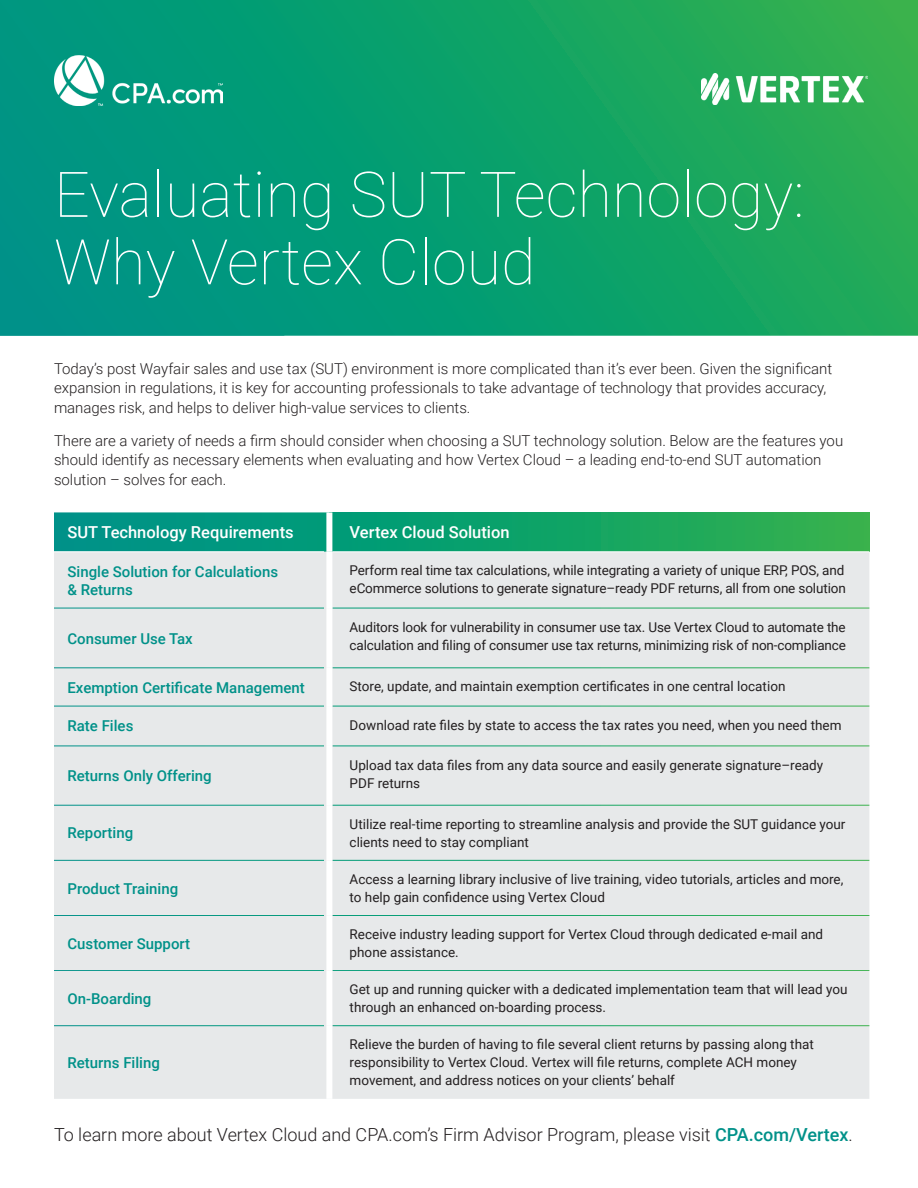
<style>
.page{position:relative;width:918px;height:1188px;background:#fff}
.page>*{position:absolute;margin:0;border:0;box-sizing:border-box;transform-origin:0 0}
.t1{font:100 63px/67.5px "Roboto";color:#fff}
.t2{font:300 18px "Roboto";color:#231f20}
.t3{font:500 16.5px "Roboto";color:#fff}
.t4{font:300 15px/19.5px "Roboto";color:#231f20}
.t5{font:500 15px/18px "Roboto";color:#009189}
.t6{font:13.5px/18px "Roboto";color:#231f20}
.s1{font-weight:500;color:#009189}
</style>
<div class="page">
<svg style="left:0;top:0;width:918px;height:336px;background:#0da06d"></svg>
<img style="left:702px;top:74px;width:166px;height:31px">
<img style="left:54px;top:55px;width:168px;height:50px">
<div style="left:54px;top:512px;width:272px;height:40px;background:#009681"></div>
<div style="left:329px;top:512px;width:540px;height:40px;background:linear-gradient(to right,#009a78,#36b14c)"></div>
<div style="left:54px;top:552px;width:815px;height:547px;background:#e7e9ea"></div>
<hr style="left:54px;top:551px;width:270px;height:1px;background:#fff">
<hr style="left:332px;top:551px;width:537px;height:1px;background:#fff">
<hr style="left:54px;top:608px;width:270px;height:1px;background:#fff">
<hr style="left:54px;top:668px;width:270px;height:1px;background:#fff">
<hr style="left:54px;top:706px;width:270px;height:1px;background:#fff">
<hr style="left:54px;top:746px;width:270px;height:1px;background:#fff">
<hr style="left:54px;top:805px;width:270px;height:1px;background:#fff">
<hr style="left:54px;top:860px;width:270px;height:1px;background:#fff">
<hr style="left:54px;top:915px;width:270px;height:1px;background:#fff">
<hr style="left:54px;top:970px;width:270px;height:1px;background:#fff">
<hr style="left:54px;top:1025px;width:270px;height:1px;background:#fff">
<hr style="left:332px;top:608px;width:537px;height:1px;background:#fff">
<hr style="left:332px;top:668px;width:537px;height:1px;background:#fff">
<hr style="left:332px;top:706px;width:537px;height:1px;background:#fff">
<hr style="left:332px;top:746px;width:537px;height:1px;background:#fff">
<hr style="left:332px;top:805px;width:537px;height:1px;background:#fff">
<hr style="left:332px;top:860px;width:537px;height:1px;background:#fff">
<hr style="left:332px;top:915px;width:537px;height:1px;background:#fff">
<hr style="left:332px;top:970px;width:537px;height:1px;background:#fff">
<hr style="left:332px;top:1025px;width:537px;height:1px;background:#fff">
<div style="left:326px;top:512px;width:6px;height:40px;background:#fff"></div>
<div style="left:326px;top:552px;width:6px;height:56px;background:#fff"></div>
<div style="left:326px;top:608px;width:6px;height:60px;background:#fff"></div>
<div style="left:326px;top:668px;width:6px;height:38px;background:#fff"></div>
<div style="left:326px;top:706px;width:6px;height:40px;background:#fff"></div>
<div style="left:326px;top:746px;width:6px;height:59px;background:#fff"></div>
<div style="left:326px;top:805px;width:6px;height:55px;background:#fff"></div>
<div style="left:326px;top:860px;width:6px;height:55px;background:#fff"></div>
<div style="left:326px;top:915px;width:6px;height:56px;background:#fff"></div>
<div style="left:326px;top:971px;width:6px;height:55px;background:#fff"></div>
<div style="left:326px;top:1026px;width:6px;height:73px;background:#fff"></div>
<h1 class="t1" style="left:54px;top:158px;width:752px">Evaluating SUT Technology:<br>Why Vertex Cloud</h1>
<p class="t4" style="left:54px;top:358px;width:780px">Today’s post Wayfair sales and use tax (SUT) environment is more complicated than it’s ever been. Given the significant expansion in regulations, it is key for accounting professionals to take advantage of technology that provides accuracy, manages risk, and helps to deliver high-value services to clients.</p>
<p class="t4" style="left:54px;top:430px;width:791px">There are a variety of needs a firm should consider when choosing a SUT technology solution. Below are the features you should identify as necessary elements when evaluating and how Vertex Cloud – a leading end-to-end SUT automation solution – solves for each.</p>
<p class="t3" style="left:68px;top:521px;width:228px">SUT Technology Requirements</p>
<p class="t3" style="left:350px;top:521px;width:162px">Vertex Cloud Solution</p>
<p class="t5" style="left:68px;top:562px;width:212px">Single Solution for Calculations &amp; Returns</p>
<p class="t6" style="left:350px;top:561px;width:498px">Perform real time tax calculations, while integrating a variety of unique ERP, POS, and eCommerce solutions to generate signature–ready PDF returns, all from one solution</p>
<p class="t5" style="left:68px;top:629px;width:127px">Consumer Use Tax</p>
<p class="t6" style="left:350px;top:617px;width:498px">Auditors look for vulnerability in consumer use tax. Use Vertex Cloud to automate the calculation and filing of consumer use tax returns, minimizing risk of non-compliance</p>
<p class="t5" style="left:68px;top:678px;width:239px">Exemption Certificate Management</p>
<p class="t6" style="left:350px;top:677px;width:437px">Store, update, and maintain exemption certificates in one central location</p>
<p class="t5" style="left:68px;top:716px;width:67px">Rate Files</p>
<p class="t6" style="left:350px;top:715px;width:493px">Download rate files by state to access the tax rates you need, when you need them</p>
<p class="t5" style="left:68px;top:766px;width:146px">Returns Only Offering</p>
<p class="t6" style="left:350px;top:755px;width:475px">Upload tax data files from any data source and easily generate signature–ready<br>PDF returns</p>
<p class="t5" style="left:68px;top:824px;width:67px">Reporting</p>
<p class="t6" style="left:350px;top:815px;width:497px">Utilize real-time reporting to streamline analysis and provide the SUT guidance your clients need to stay compliant</p>
<p class="t5" style="left:68px;top:879px;width:112px">Product Training</p>
<p class="t6" style="left:350px;top:870px;width:495px">Access a learning library inclusive of live training, video tutorials, articles and more, to help gain confidence using Vertex Cloud</p>
<p class="t5" style="left:68px;top:934px;width:124px">Customer Support</p>
<p class="t6" style="left:350px;top:925px;width:475px">Receive industry leading support for Vertex Cloud through dedicated e-mail and phone assistance.</p>
<p class="t5" style="left:68px;top:989px;width:86px">On-Boarding</p>
<p class="t6" style="left:350px;top:980px;width:499px">Get up and running quicker with a dedicated implementation team that will lead you through an enhanced on-boarding process.</p>
<p class="t6" style="left:350px;top:1035px;width:466px">Relieve the burden of having to file several client returns by passing along that responsibility to Vertex Cloud. Vertex will file returns, complete ACH money movement, and address notices on your clients’ behalf</p>
<h2 class="t2" style="left:54px;top:1122px;width:800px">To learn more about Vertex Cloud and CPA.com’s Firm Advisor Program, please visit <span class="s1">CPA.com/Vertex</span>.</h2>
<p class="t5" style="left:68px;top:1053px;width:94px">Returns Filing</p>
</div>
